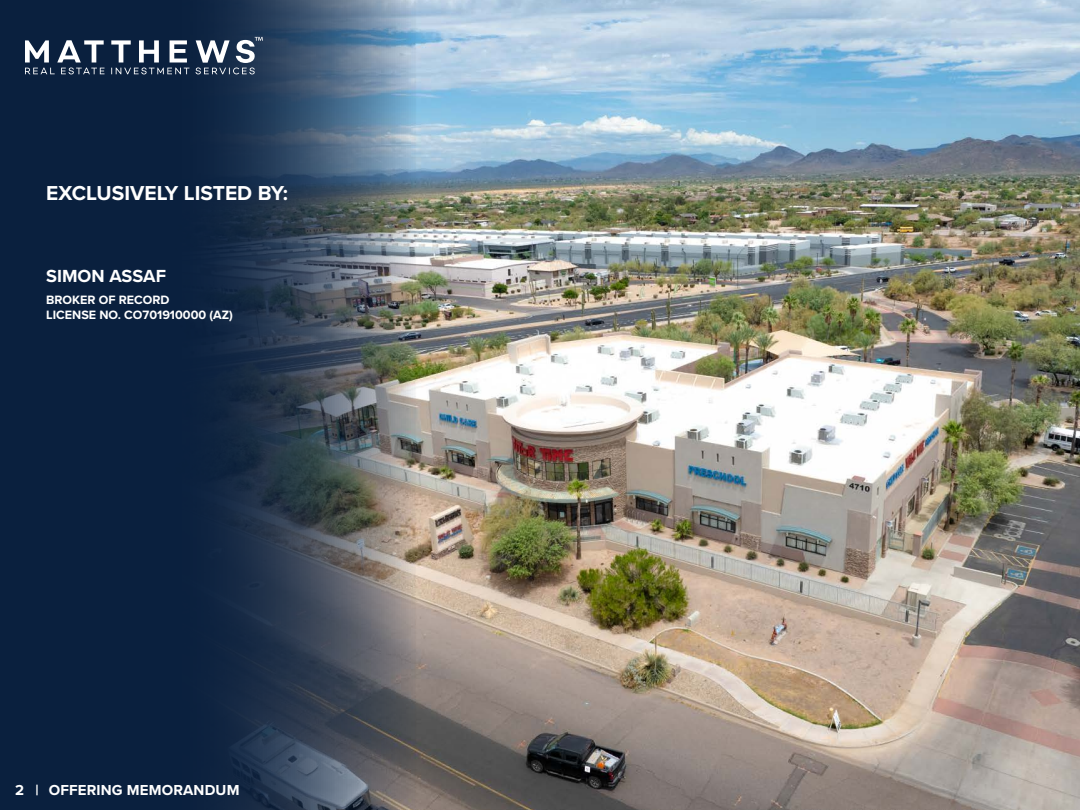
<style>
.page{position:relative;width:1080px;height:810px;background:#fff}
.page>*{position:absolute;margin:0;border:0;box-sizing:border-box;transform-origin:0 0}
.t1{font:700 20.88px "Proxima Nova";color:#fff}
.t2{font:700 18.12px "Proxima Nova";color:#fff}
.t3{font:700 15px "Proxima Nova";letter-spacing:.01em;color:#fff}
.t4{font:700 12.5px/15.1px "Proxima Nova";color:#fff}
</style>
<div class="page">
<img style="left:416px;top:0;width:664px;height:810px">
<img style="left:0;top:0;width:416px;height:810px">
<svg style="left:25px;top:37px;width:238px;height:37px"></svg>
<h1 class="t1" style="left:46px;top:177px;width:243px">EXCLUSIVELY LISTED BY:</h1>
<h2 class="t2" style="left:46px;top:262px;width:121px">SIMON ASSAF</h2>
<p class="t4" style="left:46px;top:292px;width:188px">BROKER OF RECORD<br>LICENSE NO. CO701910000 (AZ)</p>
<p class="t3" style="left:15px;top:779px;width:226px">2 | OFFERING MEMORANDUM</p>
</div>
